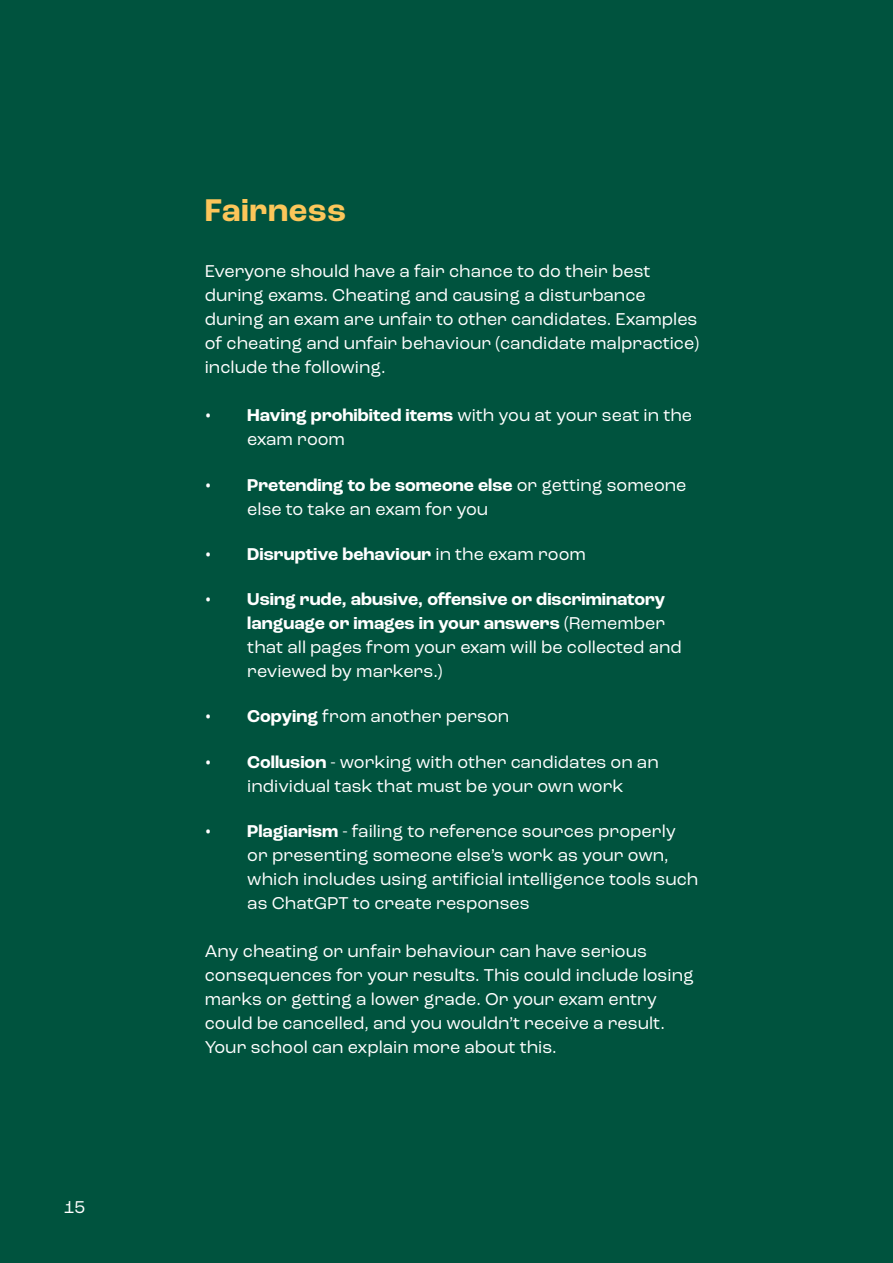
<style>
.page{position:relative;width:893px;height:1263px;background:#00533e}
.page>*{position:absolute;margin:0;border:0;box-sizing:border-box;transform-origin:0 0}
.t1{font:700 33px "Roc Grotesk";letter-spacing:.02em;color:#fcc65a}
.t2{font:18px/24px "Roc Grotesk";color:#fff}
.t3{font:700 18px/24px "Roc Grotesk";color:#fff}
.s1{font-weight:700}
.s2{font-weight:400}
</style>
<div class="page">
<p class="t2" style="left:64px;top:1195px;width:23px">15</p>
<p class="t1" style="left:205px;top:189px;width:143px">Fairness</p>
<p class="t2" style="left:205px;top:259px;width:496px">Everyone should have a fair chance to do their best during exams. Cheating and causing a disturbance during an exam are unfair to other candidates. Examples of cheating and unfair behaviour (candidate malpractice) include the following.</p>
<p class="t2" style="left:247px;top:403px;width:446px;text-indent:-43px"><span class="s1">• Having prohibited items</span> with you at your seat in the exam room</p>
<p class="t2" style="left:247px;top:473px;width:441px;text-indent:-43px"><span class="s1">• Pretending to be someone else</span> or getting someone else to take an exam for you</p>
<p class="t3" style="left:205px;top:542px;width:383px">• Disruptive behaviour <span class="s2">in the exam room</span></p>
<p class="t3" style="left:247px;top:587px;width:436px;text-indent:-43px">• Using rude, abusive, offensive or discriminatory language or images in your answers <span class="s2">(Remember that all pages from your exam will be collected and reviewed by markers.)</span></p>
<p class="t2" style="left:205px;top:704px;width:306px"><span class="s1">• Copying</span> from another person</p>
<p class="t2" style="left:205px;top:750px;width:455px;text-align:center"><span class="s1">• Collusion</span> - working with other candidates on an individual task that must be your own work</p>
<p class="t2" style="left:247px;top:819px;width:453px;text-indent:-43px"><span class="s1">• Plagiarism</span> - failing to reference sources properly or presenting someone else’s work as your own, which includes using artificial intelligence tools such as ChatGPT to create responses</p>
<p class="t2" style="left:205px;top:939px;width:491px">Any cheating or unfair behaviour can have serious consequences for your results. This could include losing marks or getting a lower grade. Or your exam entry could be cancelled, and you wouldn’t receive a result.<br>Your school can explain more about this.</p>
</div>
